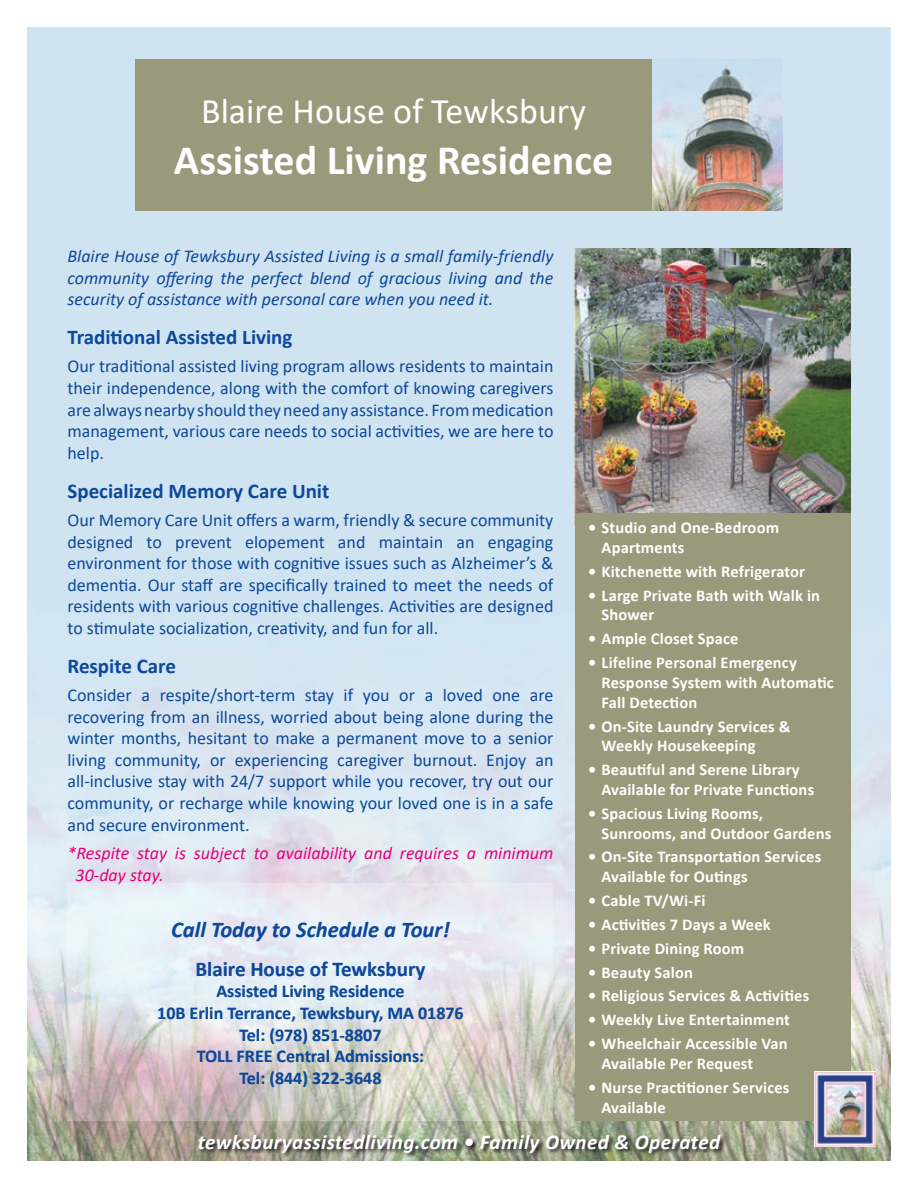
<style>
.page{position:relative;width:918px;height:1188px;background:#fff}
.page>*{position:absolute;margin:0;border:0;box-sizing:border-box;transform-origin:0 0}
.t1{font:700 42px "Calibri";color:#fff}
.t2{font:36px "Calibri";color:#fff}
.t3{font:italic 700 22.5px "Calibri";color:#0d499a}
.t4{font:700 21px "Calibri";color:#0d499a}
.t5{font:italic 700 21px "Calibri";letter-spacing:.02em;color:#fff}
.t6{font:18px/21.6px "Calibri";color:#0d499a;text-align:justify}
.t7{font:italic 18px/21.6px "Calibri";color:#0d499a;text-align:justify}
.t8{font:700 18px/21.6px "Calibri";color:#0d499a;text-align:center}
.t9{font:italic 18px/21.6px "Calibri";color:#e40278}
.t10{font:700 16.5px/19.8px "Calibri";letter-spacing:.01em;color:#fff}
</style>
<div class="page">
<img style="left:27px;top:27px;width:864px;height:1134px">
<svg style="left:198px;top:1134px;width:529px;height:24px"></svg>
<div style="left:135px;top:59px;width:517px;height:152px;background:#999a7b"></div>
<img style="left:575px;top:249px;width:275px;height:264px">
<div style="left:575px;top:513px;width:275px;height:607px;background:#999a7b"></div>
<svg style="left:68px;top:883px;width:486px;height:237px"></svg>
<img style="left:814px;top:1072px;width:62px;height:74px">
<img style="left:652px;top:59px;width:131px;height:152px">
<h2 class="t2" style="left:201px;top:86px;width:386px">Blaire House of Tewksbury</h2>
<h1 class="t1" style="left:174px;top:130px;width:441px">Assisted Living Residence</h1>
<p class="t7" style="left:68px;top:245px;width:488px">Blaire House of Tewksbury Assisted Living is a small family-friendly community offering the perfect blend of gracious living and the security of assistance with personal care when you need it.</p>
<p class="t4" style="left:68px;top:322px;width:227px">Traditional Assisted Living</p>
<p class="t6" style="left:68px;top:355px;width:488px">Our traditional assisted living program allows residents to maintain their independence, along with the comfort of knowing caregivers are always nearby should they need any assistance. From medication management, various care needs to social activities, we are here to help.</p>
<p class="t4" style="left:68px;top:476px;width:263px">Specialized Memory Care Unit</p>
<p class="t6" style="left:68px;top:509px;width:487px">Our Memory Care Unit offers a warm, friendly &amp; secure community designed to prevent elopement and maintain an engaging environment for those with cognitive issues such as Alzheimer’s &amp; dementia. Our staff are specifically trained to meet the needs of residents with various cognitive challenges. Activities are designed to stimulate socialization, creativity, and fun for all.</p>
<p class="t4" style="left:68px;top:651px;width:110px">Respite Care</p>
<p class="t6" style="left:68px;top:684px;width:488px">Consider a respite/short-term stay if you or a loved one are recovering from an illness, worried about being alone during the winter months, hesitant to make a permanent move to a senior living community, or experiencing caregiver burnout. Enjoy an all-inclusive stay with 24/7 support while you recover, try out our community, or recharge while knowing your loved one is in a safe and secure environment.</p>
<p class="t9" style="left:76px;top:841px;width:479px;text-indent:-8px">*Respite stay is subject to availability and requires a minimum<br>30-day stay.</p>
<p class="t3" style="left:171px;top:914px;width:280px">Call Today to Schedule a Tour!</p>
<p class="t4" style="left:195px;top:954px;width:232px">Blaire House of Tewksbury</p>
<p class="t8" style="left:157px;top:980px;width:308px">Assisted Living Residence<br>10B Erlin Terrance, Tewksbury, MA 01876<br>Tel: (978) 851-8807<br>TOLL FREE Central Admissions:<br>Tel: (844) 322-3648</p>
<p class="t10" style="left:602px;top:518px;width:179px;text-indent:-13px">• Studio and One-Bedroom<br>Apartments</p>
<p class="t10" style="left:588px;top:561px;width:219px">• Kitchenette with Refrigerator</p>
<p class="t10" style="left:602px;top:585px;width:220px;text-indent:-13px">• Large Private Bath with Walk in<br>Shower</p>
<p class="t10" style="left:588px;top:629px;width:152px">• Ample Closet Space</p>
<p class="t10" style="left:602px;top:653px;width:234px;text-indent:-13px">• Lifeline Personal Emergency<br>Response System with Automatic<br>Fall Detection</p>
<p class="t10" style="left:602px;top:716px;width:190px;text-indent:-13px">• On-Site Laundry Services &amp;<br>Weekly Housekeeping</p>
<p class="t10" style="left:602px;top:760px;width:214px;text-indent:-13px">• Beautiful and Serene Library<br>Available for Private Functions</p>
<p class="t10" style="left:602px;top:803px;width:231px;text-indent:-13px">• Spacious Living Rooms,<br>Sunrooms, and Outdoor Gardens</p>
<p class="t10" style="left:602px;top:847px;width:221px;text-indent:-13px">• On-Site Transportation Services<br>Available for Outings</p>
<p class="t10" style="left:588px;top:891px;width:119px">• Cable TV/Wi-Fi</p>
<p class="t10" style="left:588px;top:914px;width:184px">• Activities 7 Days a Week</p>
<p class="t10" style="left:588px;top:938px;width:158px">• Private Dining Room</p>
<p class="t10" style="left:588px;top:962px;width:106px">• Beauty Salon</p>
<p class="t10" style="left:588px;top:986px;width:223px">• Religious Services &amp; Activities</p>
<p class="t10" style="left:588px;top:1010px;width:203px">• Weekly Live Entertainment</p>
<p class="t10" style="left:602px;top:1034px;width:188px;text-indent:-13px">• Wheelchair Accessible Van<br>Available Per Request</p>
<p class="t10" style="left:602px;top:1077px;width:189px;text-indent:-13px">• Nurse Practitioner Services<br>Available</p>
<p class="t5" style="left:198px;top:1127px;width:524px">tewksburyassistedliving.com • Family Owned &amp; Operated</p>
</div>
